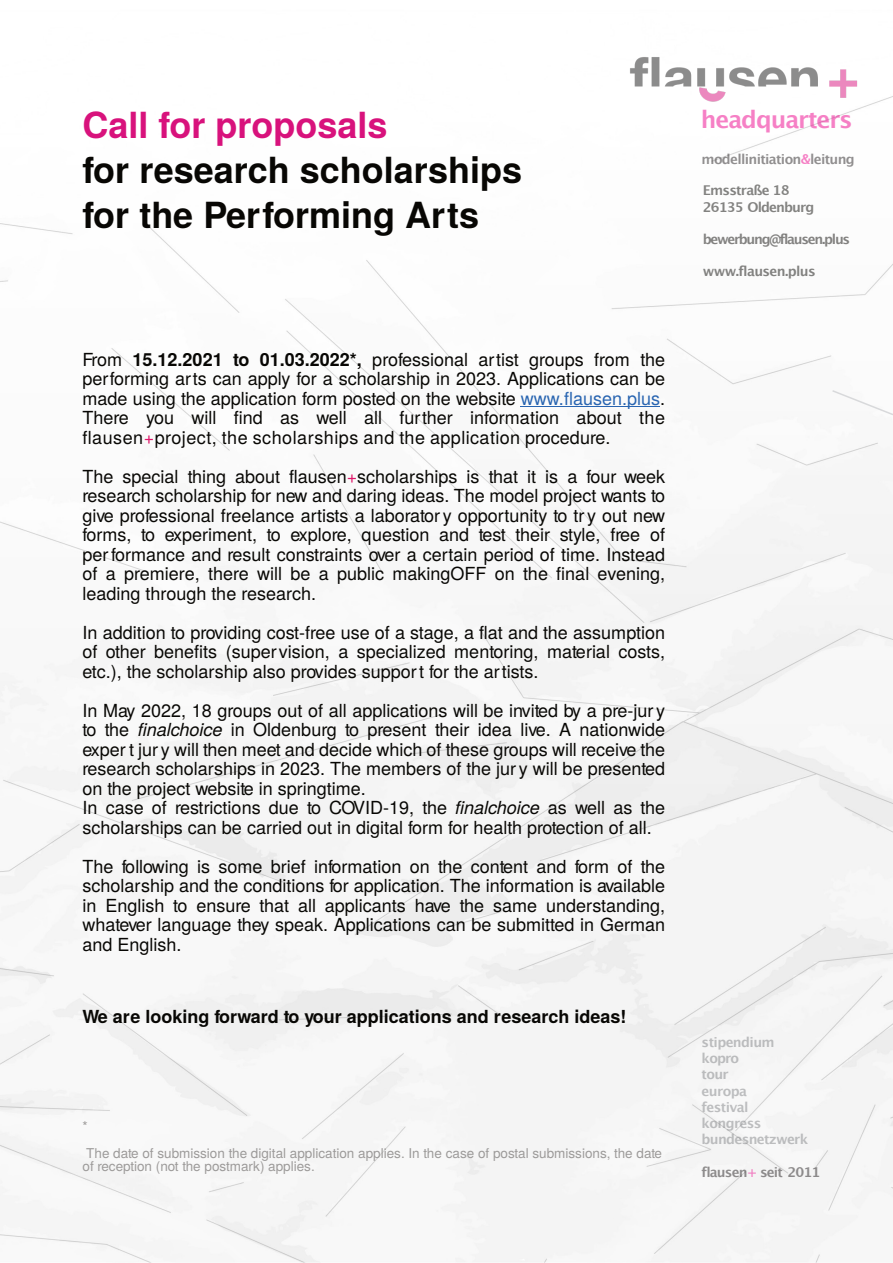
<style>
.page{position:relative;width:893px;height:1263px;background:#fff}
.page>*{position:absolute;margin:0;border:0;box-sizing:border-box;transform-origin:0 0}
.t1{font:700 36px/45px "Te X Gyre Heros";color:#080704}
.t2{font:700 36px "Te X Gyre Heros";color:#d8127c}
.t3{font:700 23.85px "Lucida Grande";letter-spacing:-.045em;color:rgb(237 2 140/.5)}
.t4{font:18px/19.5px "Te X Gyre Heros";color:#080704;text-align:justify}
.t5{font:700 18px "Te X Gyre Heros";color:#080704}
.t6{font:13.5px/27px "Te X Gyre Heros";color:#9c9a99}
.t7{font:700 13.5px/16.2px "Lucida Grande";letter-spacing:-.045em;color:rgb(128 130 133/.5)}
.t8{font:700 13.5px "Lucida Grande";letter-spacing:-.05em;color:rgb(35 31 32/.5)}
.t9{font:700 13.5px/16.2px "Lucida Grande";letter-spacing:-.07em;color:rgb(8 7 4/.5)}
.t10{font:700 13.5px "Lucida Grande";letter-spacing:-.095em;color:rgb(8 7 4/.5)}
.t11{font:700 13.5px "Lucida Grande";letter-spacing:-.045em;color:rgb(8 7 4/.5)}
.s1{font-weight:700}
.s2{color:#2965b1}
.s3{color:#df1669}
.s4{font-style:italic}
.s5{color:rgb(237 2 140/.5)}
</style>
<div class="page">
<img style="left:0;top:96px;width:893px;height:1167px">
<hr style="left:521px;top:406px;width:139px;height:1px;background:#2965b1">
<img style="left:610px;top:57px;width:260px;height:52px">
<svg style="left:831px;top:389px;width:62px;height:28px"></svg>
<h1 class="t2" style="left:82px;top:109px;width:306px">Call for proposals</h1>
<h1 class="t1" style="left:82px;top:150px;width:441px">for research scholarships for the Performing Arts</h1>
<p class="t4" style="left:82px;top:351px;width:584px">From <span class="s1">15.12.2021 to 01.03.2022*,</span> professional artist groups from the performing arts can apply for a scholarship in 2023. Applications can be made using the application form posted on the website <span class="s2">www.flausen.plus</span>.<br>There you will find as well all further information about the flausen<span class="s3">+</span>project, the scholarships and the application procedure.</p>
<p class="t4" style="left:82px;top:468px;width:584px">The special thing about flausen<span class="s3">+</span>scholarships is that it is a four week research scholarship for new and daring ideas. The model project wants to give professional freelance artists a laborator y opportunity to tr y out new forms, to experiment, to explore, question and test their style, free of performance and result constraints over a certain period of time. Instead of a premiere, there will be a public makingOFF on the final evening, leading through the research.</p>
<p class="t4" style="left:82px;top:624px;width:584px">In addition to providing cost-free use of a stage, a flat and the assumption of other benefits (supervision, a specialized mentoring, material costs, etc.), the scholarship also provides support for the artists.</p>
<p class="t4" style="left:82px;top:702px;width:584px;text-align:left">In May 2022, 18 groups out of all applications will be invited by a pre-jur y to the <span class="s4">finalchoice</span> in Oldenburg to present their idea live. A nationwide exper t jur y will then meet and decide which of these groups will receive the research scholarships in 2023. The members of the jur y will be presented on the project website in springtime.<br>In case of restrictions due to COVID-19, the <span class="s4">finalchoice</span> as well as the scholarships can be carried out in digital form for health protection of all.</p>
<p class="t4" style="left:82px;top:858px;width:584px">The following is some brief information on the content and form of the scholarship and the conditions for application. The information is available in English to ensure that all applicants have the same understanding, whatever language they speak. Applications can be submitted in German and English.</p>
<p class="t5" style="left:82px;top:1008px;width:546px">We are looking forward to your applications and research ideas!</p>
<p class="t6" style="left:82px;top:1113px;width:581px">*<br>The date of submission the digital application applies. In the case of postal submissions, the date</p>
<p class="t6" style="left:82px;top:1154px;width:234px">of reception (not the postmark) applies.</p>
<h2 class="t3" style="left:701px;top:109px;width:153px">headquarters</h2>
<p class="t8" style="left:702px;top:154px;width:155px">modellinitiation<span class="s5">&amp;</span>leitung</p>
<p class="t9" style="left:703px;top:183px;width:113px">Emsstraße 18<br>26135 Oldenburg</p>
<p class="t10" style="left:703px;top:233px;width:149px">bewerbung@flausen.plus</p>
<p class="t11" style="left:703px;top:266px;width:115px">www.flausen.plus</p>
<p class="t7" style="left:702px;top:1035px;width:108px">stipendium kopro<br>tour<br>europa<br>festival kongress bundesnetzwerk</p>
<p class="t8" style="left:702px;top:1166px;width:120px">flausen<span class="s5">+</span> seit 2011</p>
</div>
